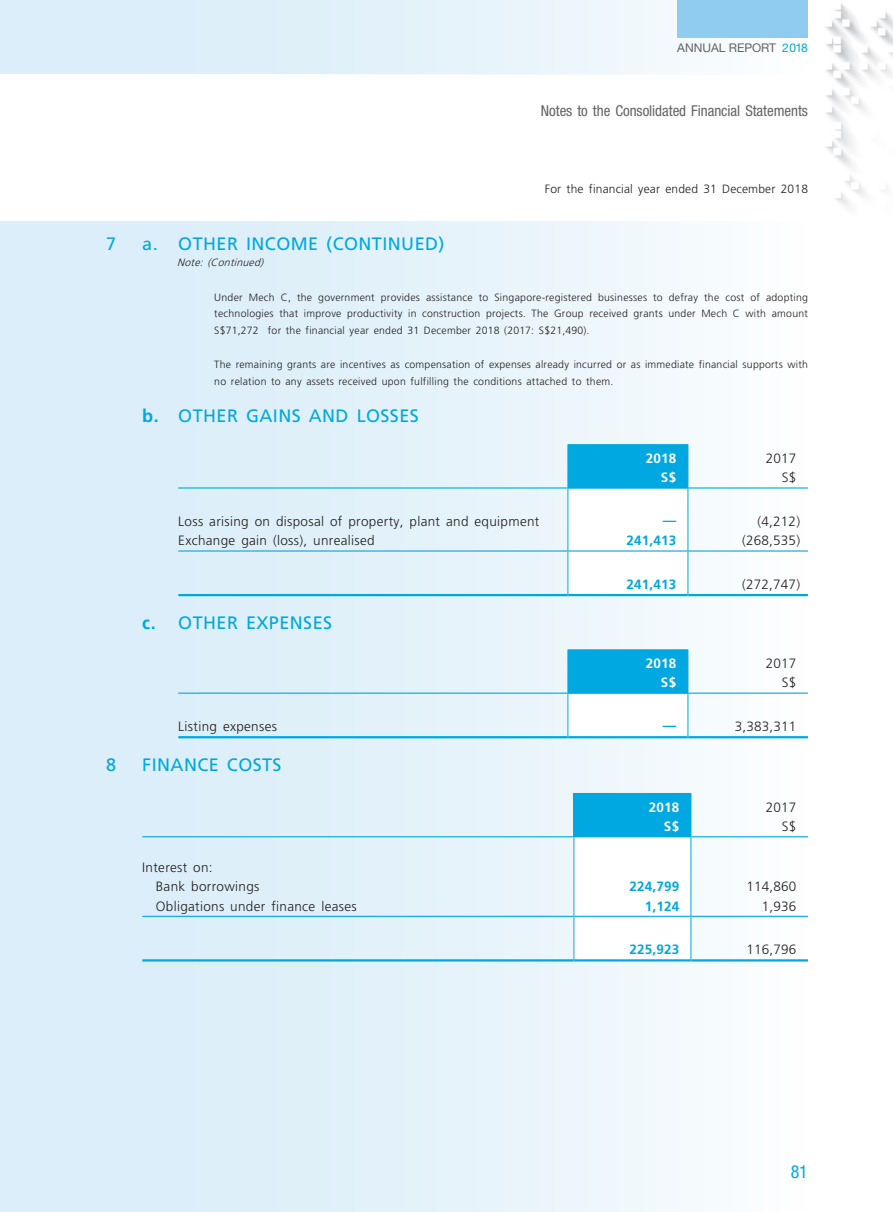
<style>
.page{position:relative;width:893px;height:1212px;background:#fff}
.page>*{position:absolute;margin:0;border:0;box-sizing:border-box;transform-origin:0 0}
._03_H1{font:18px "Frutiger LT Std";letter-spacing:.025em;color:#00a8e1}
._01_Body_Text{font:18px "Frutiger LT Std";letter-spacing:.025em;color:#00a8e1}
.t1{font:condensed 18px "Helvetica Neue LT Std";color:#00a8e1}
.t2{font:condensed 15px "Helvetica Neue LT Std";letter-spacing:-.005em;color:#636366}
._15_Table_Stub{font:300 13.5px "Frutiger LT Std";letter-spacing:.025em;color:#231f20}
._01_Body_Text-2{font:300 13.5px "Frutiger LT Std";letter-spacing:.015em;color:#231f20}
._12___P2{font:300 13.5px "Frutiger LT Std";letter-spacing:.015em;color:#231f20}
._12___P2-2{font:700 13.5px "Frutiger LT Std";letter-spacing:.015em;color:#00a8e1}
._01_Body_Text-3{font:700 13.5px "Frutiger LT Std";letter-spacing:.015em;color:#00a8e1}
._01_Body_Text-4{font:700 13.5px "Frutiger LT Std";letter-spacing:.015em;color:#fff}
._12___P2-3{font:700 13.5px "Frutiger LT Std";color:#fff}
.t3{font:300 12px "Frutiger LT Std";letter-spacing:.015em;color:#231f20}
.t4{font:12px "Helvetica Neue LT Std";color:#636366}
._28_______P6__Note{font:300 10.5px/16.5px "Frutiger LT Std";letter-spacing:.02em;color:#231f20;text-align:justify}
._23_______IN4__Note{font:italic 300 10.5px "Frutiger LT Std";color:#231f20}
.s1{color:#00a8e1}
.s2{font-weight:700}
</style>
<div class="page">
<img style="left:825px;top:3px;width:68px;height:204px">
<div style="left:0;top:0;width:808px;height:74px;background:linear-gradient(to right,#d5ebf8,#f8fcfd)"></div>
<div style="left:0;top:221px;width:808px;height:991px;background:linear-gradient(to right,#d4ebf8,#f7fbfd)"></div>
<div style="left:678px;top:0;width:130px;height:37px;background:#90ccef"></div>
<hr style="left:567px;top:444px;width:121px;height:1px;background:#00a8e1">
<svg style="left:567px;top:445px;width:121px;height:151px"></svg>
<hr style="left:178px;top:487px;width:389px;height:1px;background:#00a8e1">
<hr style="left:568px;top:487px;width:119px;height:1px;background:#00a8e1">
<hr style="left:688px;top:487px;width:120px;height:1px;background:#00a8e1">
<hr style="left:178px;top:550px;width:389px;height:1px;background:#00a8e1">
<hr style="left:568px;top:550px;width:119px;height:1px;background:#00a8e1">
<hr style="left:688px;top:550px;width:120px;height:1px;background:#00a8e1">
<hr style="left:178px;top:594px;width:389px;height:2px;background:#00a8e1">
<hr style="left:568px;top:594px;width:119px;height:2px;background:#00a8e1">
<hr style="left:688px;top:594px;width:120px;height:2px;background:#00a8e1">
<hr style="left:567px;top:649px;width:121px;height:1px;background:#00a8e1">
<svg style="left:567px;top:650px;width:121px;height:88px"></svg>
<hr style="left:178px;top:692px;width:389px;height:2px;background:#00a8e1">
<hr style="left:568px;top:692px;width:119px;height:2px;background:#00a8e1">
<hr style="left:688px;top:692px;width:120px;height:2px;background:#00a8e1">
<hr style="left:178px;top:736px;width:389px;height:2px;background:#00a8e1">
<hr style="left:568px;top:736px;width:119px;height:2px;background:#00a8e1">
<hr style="left:688px;top:736px;width:120px;height:2px;background:#00a8e1">
<div style="left:574px;top:793px;width:117px;height:20px;background:#00a8e1"></div>
<div style="left:574px;top:813px;width:117px;height:20px;background:#00a8e1"></div>
<hr style="left:574px;top:833px;width:117px;height:4px;background:#00a8e1">
<div style="left:574px;top:837px;width:117px;height:17px;background:#fff"></div>
<div style="left:574px;top:854px;width:117px;height:19px;background:#fff"></div>
<div style="left:574px;top:873px;width:117px;height:20px;background:#fff"></div>
<div style="left:574px;top:893px;width:117px;height:19px;background:#fff"></div>
<svg style="left:574px;top:912px;width:116px;height:4px"></svg>
<div style="left:574px;top:917px;width:117px;height:19px;background:#fff"></div>
<div style="left:574px;top:936px;width:117px;height:20px;background:#fff"></div>
<div style="left:574px;top:956px;width:117px;height:5px;background:#fff"></div>
<hr style="left:573px;top:793px;width:118px;height:1px;background:#00a8e1">
<svg style="left:573px;top:794px;width:1px;height:167px"></svg>
<svg style="left:690px;top:837px;width:1px;height:124px"></svg>
<hr style="left:142px;top:836px;width:431px;height:1px;background:#00a8e1">
<hr style="left:691px;top:836px;width:117px;height:1px;background:#00a8e1">
<hr style="left:142px;top:916px;width:431px;height:1px;background:#00a8e1">
<hr style="left:574px;top:916px;width:116px;height:1px;background:#00a8e1">
<hr style="left:691px;top:916px;width:117px;height:1px;background:#00a8e1">
<hr style="left:142px;top:959px;width:431px;height:2px;background:#00a8e1">
<hr style="left:574px;top:959px;width:116px;height:2px;background:#00a8e1">
<hr style="left:691px;top:959px;width:117px;height:2px;background:#00a8e1">
<p class="t4" style="left:677px;top:41px;width:132px">ANNUAL REPORT <span class="s1">2018</span></p>
<h2 class="t2" style="left:541px;top:102px;width:268px">Notes to the Consolidated Financial Statements</h2>
<p class="t3" style="left:545px;top:182px;width:265px">For the financial year ended 31 December 2018</p>
<p class="_03_H1" style="left:106px;top:233px;width:12px">7</p>
<p class="_03_H1" style="left:142px;top:233px;width:304px">a. OTHER INCOME (CONTINUED)</p>
<p class="_23_______IN4__Note" style="left:177px;top:257px;width:91px">Note: (Continued)</p>
<p class="_28_______P6__Note" style="left:214px;top:289px;width:595px">Under Mech C, the government provides assistance to Singapore-registered businesses to defray the cost of adopting technologies that improve productivity in construction projects. The Group received grants under Mech C with amount S$71,272 for the financial year ended 31 December 2018 (2017: S$21,490).</p>
<p class="_28_______P6__Note" style="left:214px;top:357px;width:595px">The remaining grants are incentives as compensation of expenses already incurred or as immediate financial supports with no relation to any assets received upon fulfilling the conditions attached to them.</p>
<p class="_03_H1" style="left:142px;top:406px;width:278px"><span class="s2">b.</span> OTHER GAINS AND LOSSES</p>
<p class="_01_Body_Text-4" style="left:646px;top:450px;width:32px">2018</p>
<p class="_01_Body_Text-2" style="left:766px;top:450px;width:32px">2017</p>
<p class="_01_Body_Text-4" style="left:661px;top:470px;width:17px">S$</p>
<p class="_01_Body_Text-2" style="left:782px;top:470px;width:16px">S$</p>
<p class="_15_Table_Stub" style="left:178px;top:513px;width:363px">Loss arising on disposal of property, plant and equipment</p>
<p class="_01_Body_Text-3" style="left:663px;top:512px;width:15px">—</p>
<p class="_01_Body_Text-2" style="left:758px;top:513px;width:44px">(4,212)</p>
<p class="_15_Table_Stub" style="left:178px;top:533px;width:198px">Exchange gain (loss), unrealised</p>
<p class="_01_Body_Text-3" style="left:626px;top:533px;width:51px">241,413</p>
<p class="_01_Body_Text-2" style="left:742px;top:533px;width:59px">(268,535)</p>
<p class="_01_Body_Text-3" style="left:626px;top:576px;width:51px">241,413</p>
<p class="_01_Body_Text-2" style="left:742px;top:576px;width:59px">(272,747)</p>
<p class="_01_Body_Text" style="left:142px;top:612px;width:191px"><span class="s2">c.</span> OTHER EXPENSES</p>
<p class="_01_Body_Text-4" style="left:646px;top:655px;width:32px">2018</p>
<p class="_01_Body_Text-2" style="left:766px;top:656px;width:32px">2017</p>
<p class="_01_Body_Text-4" style="left:661px;top:675px;width:17px">S$</p>
<p class="_01_Body_Text-2" style="left:782px;top:675px;width:16px">S$</p>
<p class="_15_Table_Stub" style="left:178px;top:719px;width:100px">Listing expenses</p>
<p class="_01_Body_Text-3" style="left:663px;top:717px;width:15px">—</p>
<p class="_01_Body_Text-2" style="left:735px;top:719px;width:63px">3,383,311</p>
<p class="_03_H1" style="left:106px;top:754px;width:12px">8</p>
<p class="_03_H1" style="left:142px;top:754px;width:141px">FINANCE COSTS</p>
<p class="_12___P2-3" style="left:649px;top:799px;width:32px">2018</p>
<p class="_12___P2" style="left:766px;top:799px;width:32px">2017</p>
<p class="_12___P2-3" style="left:664px;top:818px;width:17px">S$</p>
<p class="_12___P2" style="left:782px;top:819px;width:16px">S$</p>
<p class="_15_Table_Stub" style="left:142px;top:859px;width:72px">Interest on:</p>
<p class="_15_Table_Stub" style="left:156px;top:879px;width:105px">Bank borrowings</p>
<p class="_12___P2-2" style="left:629px;top:878px;width:51px">224,799</p>
<p class="_12___P2" style="left:746px;top:879px;width:51px">114,860</p>
<p class="_15_Table_Stub" style="left:156px;top:898px;width:202px">Obligations under finance leases</p>
<p class="_12___P2-2" style="left:645px;top:898px;width:36px">1,124</p>
<p class="_12___P2" style="left:762px;top:898px;width:36px">1,936</p>
<p class="_12___P2-2" style="left:629px;top:941px;width:51px">225,923</p>
<p class="_12___P2" style="left:746px;top:942px;width:51px">116,796</p>
<h1 class="t1" style="left:791px;top:1161px;width:19px">81</h1>
</div>
